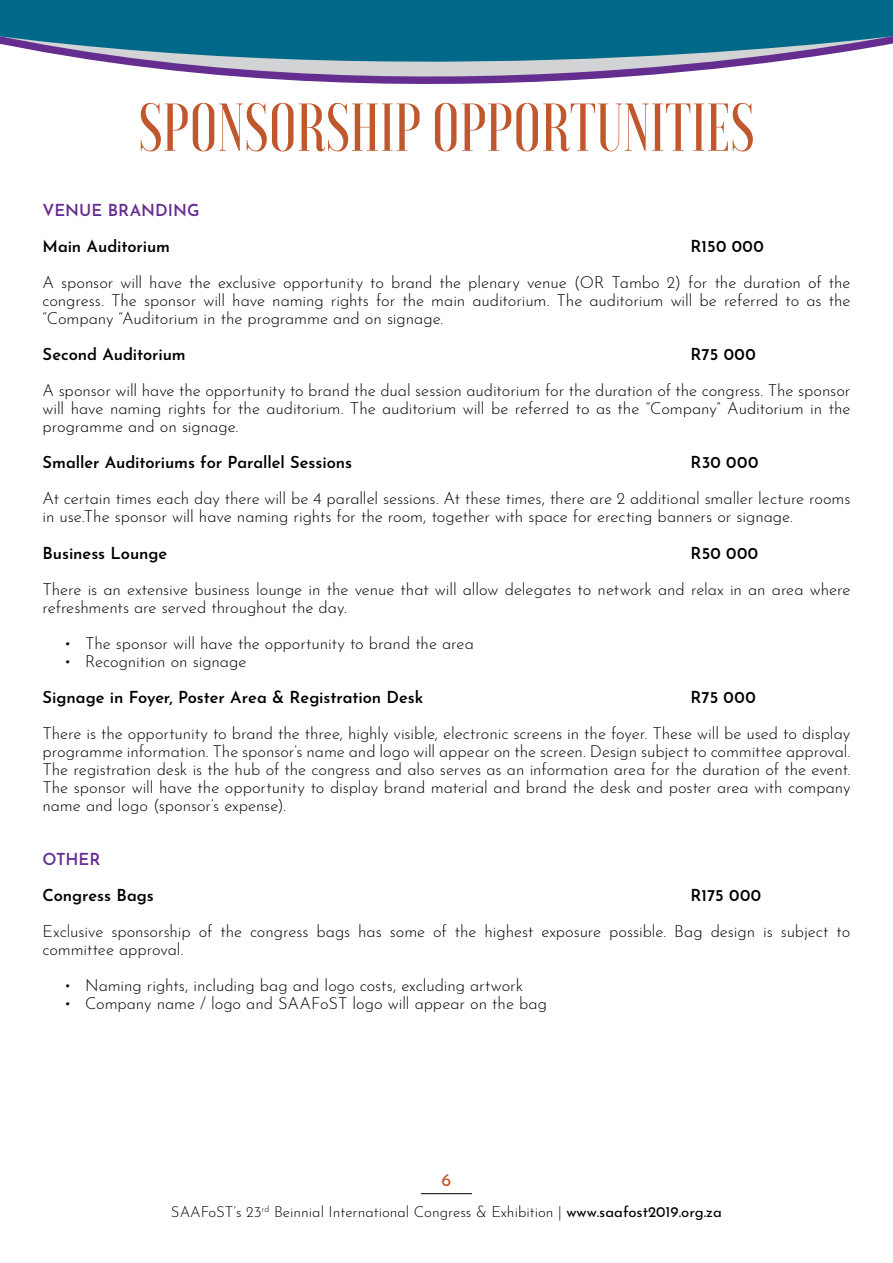
<style>
.page{position:relative;width:893px;height:1263px;background:#fff}
.page>*{position:absolute;margin:0;border:0;box-sizing:border-box;transform-origin:0 0}
.t1{font:500 67.5px "Voga";color:#c1572d}
.t2{font:18px "Josefin Sans";color:#c1572d}
.t3{font:300 16.5px/18px "Josefin Sans";letter-spacing:-.005em;color:#000;text-align:justify}
.t4{font:600 16.5px "Josefin Sans";letter-spacing:-.005em;color:#000}
.t5{font:600 16.5px "Josefin Sans";color:#662d91}
.t6{font:300 15px "Josefin Sans";color:#000}
.s1{font-weight:400}
</style>
<div class="page">
<hr style="left:421px;top:1193px;width:51px;height:1px;background:#000">
<svg style="left:0;top:0;width:893px;height:84px;fill:#006889"></svg>
<h1 class="t1" style="left:138px;top:89px;width:618px">SPONSORSHIP OPPORTUNITIES</h1>
<p class="t5" style="left:43px;top:196px;width:159px">VENUE BRANDING</p>
<p class="t4" style="left:43px;top:233px;width:129px">Main Auditorium</p>
<p class="t4" style="left:691px;top:233px;width:75px">R150 000</p>
<p class="t3" style="left:43px;top:272px;width:809px">A sponsor will have the exclusive opportunity to brand the plenary venue (OR Tambo 2) for the duration of the congress. The sponsor will have naming rights for the main auditorium. The auditorium will be referred to as the “Company “Auditorium in the programme and on signage.</p>
<p class="t4" style="left:43px;top:341px;width:145px">Second Auditorium</p>
<p class="t4" style="left:691px;top:341px;width:67px">R75 000</p>
<p class="t3" style="left:43px;top:380px;width:809px">A sponsor will have the opportunity to brand the dual session auditorium for the duration of the congress. The sponsor will have naming rights for the auditorium. The auditorium will be referred to as the “Company” Auditorium in the programme and on signage.</p>
<p class="t4" style="left:43px;top:449px;width:311px">Smaller Auditoriums for Parallel Sessions</p>
<p class="t4" style="left:691px;top:449px;width:69px">R30 000</p>
<p class="t3" style="left:43px;top:488px;width:809px">At certain times each day there will be 4 parallel sessions. At these times, there are 2 additional smaller lecture rooms in use.The sponsor will have naming rights for the room, together with space for erecting banners or signage.</p>
<p class="t4" style="left:43px;top:539px;width:126px">Business Lounge</p>
<p class="t4" style="left:691px;top:539px;width:69px">R50 000</p>
<p class="t3" style="left:43px;top:578px;width:809px">There is an extensive business lounge in the venue that will allow delegates to network and relax in an area where refreshments are served throughout the day.</p>
<p class="t3" style="left:64px;top:632px;width:412px">• The sponsor will have the opportunity to brand the area</p>
<p class="t3" style="left:64px;top:650px;width:184px">• Recognition on signage</p>
<p class="t4" style="left:43px;top:683px;width:382px">Signage in Foyer, Poster Area &amp; Registration Desk</p>
<p class="t4" style="left:691px;top:683px;width:67px">R75 000</p>
<p class="t3" style="left:43px;top:722px;width:809px">There is the opportunity to brand the three, highly visible, electronic screens in the foyer. These will be used to display programme information. The sponsor’s name and logo will appear on the screen. Design subject to committee approval.<br>The registration desk is the hub of the congress and also serves as an information area for the duration of the event.<br>The sponsor will have the opportunity to display brand material and brand the desk and poster area with company name and logo (sponsor’s expense).</p>
<p class="t5" style="left:43px;top:845px;width:59px">OTHER</p>
<p class="t4" style="left:43px;top:881px;width:113px">Congress Bags</p>
<p class="t4" style="left:691px;top:881px;width:72px">R175 000</p>
<p class="t3" style="left:43px;top:920px;width:809px">Exclusive sponsorship of the congress bags has some of the highest exposure possible. Bag design is subject to committee approval.</p>
<p class="t3" style="left:64px;top:974px;width:461px">• Naming rights, including bag and logo costs, excluding artwork</p>
<p class="t3" style="left:64px;top:992px;width:485px">• Company name / logo and SAAFoST logo will appear on the bag</p>
<p class="t2" style="left:442px;top:1164px;width:11px">6</p>
<p class="t6" style="left:171px;top:1200px;width:552px">SAAFoST’s 23<sup>rd</sup> Beinnial International Congress &amp; Exhibition | <span class="s1">www.saafost2019.org.za</span></p>
</div>
